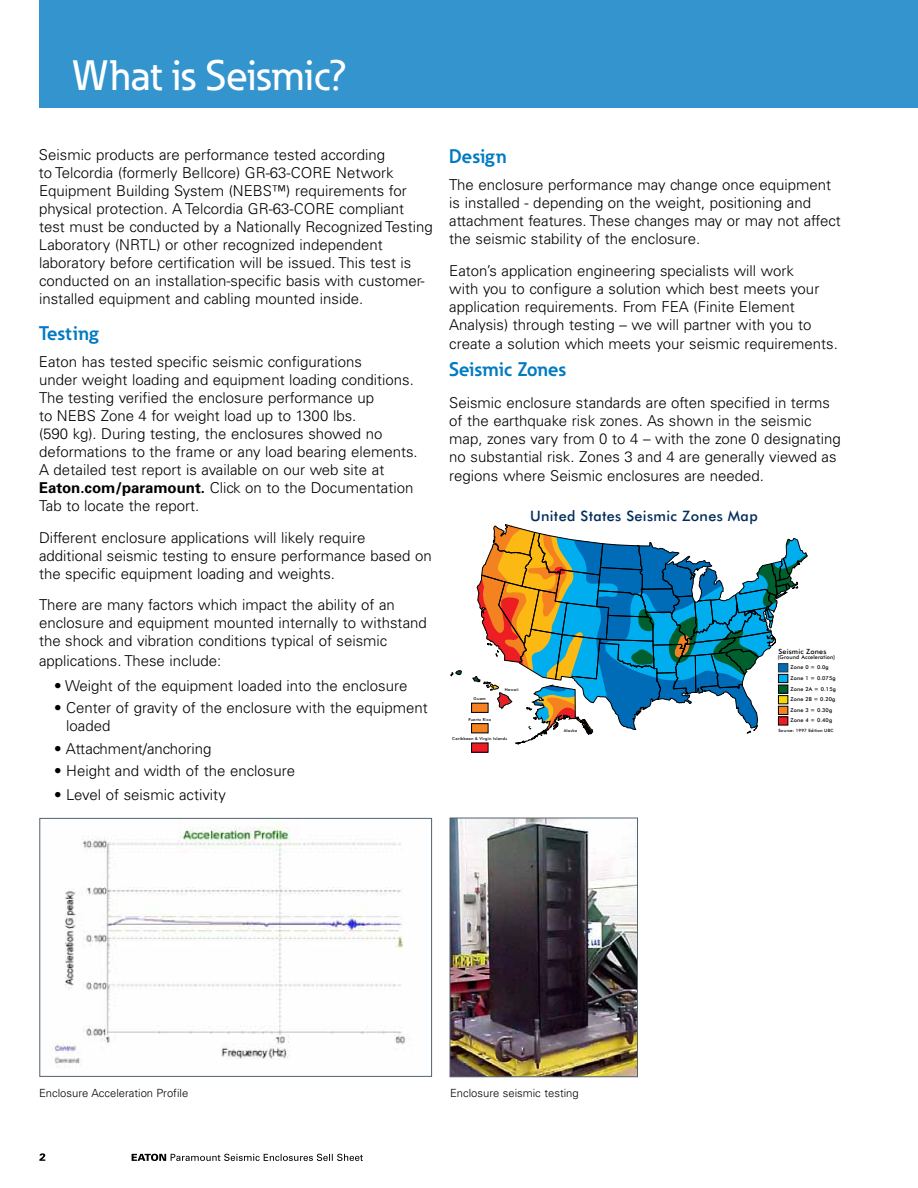
<style>
.page{position:relative;width:918px;height:1188px;background:#fff}
.page>*{position:absolute;margin:0;border:0;box-sizing:border-box;transform-origin:0 0}
.t1{font:500 42px "Eaton";color:#fff}
.t2{font:700 19.5px "Eaton";color:#007ac2}
.t3{font:300 15px/18px "Univers";color:#000}
.t4{font:500 14.4px "Futura BT";letter-spacing:.025em;color:#002b5c}
.t5{font:300 11.25px "Univers";color:#000}
.t6{font:500 7.2px "Futura BT";letter-spacing:.025em;color:#000}
.t7{font:500 5.4px/10.6px "Futura BT";letter-spacing:.025em;color:#000}
.t8{font:500 4.35px "Futura BT";letter-spacing:.025em;color:#000}
.t9{font:500 4.05px "Futura BT";letter-spacing:.05em;color:#000}
.s1{font-weight:700}
</style>
<div class="page">
<svg style="left:39px;top:1153px;width:6px;height:8px"></svg>
<svg style="left:132px;top:1154px;width:231px;height:7px"></svg>
<div style="left:39px;top:0;width:879px;height:108px;background:#3394ce"></div>
<div style="left:471px;top:703px;width:17px;height:10px;border:1px solid #000"></div>
<div style="left:471px;top:723px;width:17px;height:10px;border:1px solid #000"></div>
<div style="left:472px;top:743px;width:16px;height:9px;background:#ed1d24"></div>
<svg style="left:451px;top:670px;width:11px;height:6px"></svg>
<svg style="left:472px;top:524px;width:335px;height:220px"></svg>
<img style="left:452px;top:820px;width:184px;height:255px">
<div style="left:450px;top:818px;width:188px;height:259px;border:1px solid #53626f"></div>
<img style="left:54px;top:820px;width:355px;height:248px">
<div style="left:39px;top:818px;width:393px;height:259px;border:1px solid #53626f"></div>
<h1 class="t1" style="left:72px;top:50px;width:276px">What is Seismic?</h1>
<p class="t3" style="left:39px;top:146px;width:395px">Seismic products are performance tested according<br>to Telcordia (formerly Bellcore) GR-63-CORE Network Equipment Building System (NEBS™) requirements for physical protection. A Telcordia GR-63-CORE compliant test must be conducted by a Nationally Recognized Testing Laboratory (NRTL) or other recognized independent laboratory before certification will be issued. This test is conducted on an installation-specific basis with customer&shy;installed equipment and cabling mounted inside.</p>
<h2 class="t2" style="left:39px;top:321px;width:62px">Testing</h2>
<p class="t3" style="left:39px;top:353px;width:380px">Eaton has tested specific seismic configurations<br>under weight loading and equipment loading conditions.<br>The testing verified the enclosure performance up<br>to NEBS Zone 4 for weight load up to 1300 lbs.<br>(590 kg). During testing, the enclosures showed no deformations to the frame or any load bearing elements.<br>A detailed test report is available on our web site at <span class="s1">Eaton.com/paramount.</span> Click on to the Documentation Tab to locate the report.</p>
<p class="t3" style="left:39px;top:529px;width:394px">Different enclosure applications will likely require additional seismic testing to ensure performance based on the specific equipment loading and weights.</p>
<p class="t3" style="left:39px;top:596px;width:389px">There are many factors which impact the ability of an enclosure and equipment mounted internally to withstand the shock and vibration conditions typical of seismic</p>
<p class="t3" style="left:39px;top:652px;width:184px">applications. These include:</p>
<p class="t3" style="left:54px;top:676px;width:355px">• Weight of the equipment loaded into the enclosure</p>
<p class="t3" style="left:66px;top:699px;width:363px;text-indent:-12px">• Center of gravity of the enclosure with the equipment loaded</p>
<p class="t3" style="left:54px;top:739px;width:159px">• Attachment/anchoring</p>
<p class="t3" style="left:54px;top:762px;width:242px">• Height and width of the enclosure</p>
<p class="t3" style="left:54px;top:786px;width:173px">• Level of seismic activity</p>
<h2 class="t2" style="left:449px;top:144px;width:59px">Design</h2>
<p class="t3" style="left:449px;top:176px;width:393px">The enclosure performance may change once equipment is installed - depending on the weight, positioning and attachment features. These changes may or may not affect the seismic stability of the enclosure.</p>
<p class="t3" style="left:449px;top:262px;width:372px">Eaton’s application engineering specialists will work with you to configure a solution which best meets your application requirements. From FEA (Finite Element Analysis) through testing – we will partner with you to</p>
<p class="t3" style="left:449px;top:335px;width:390px">create a solution which meets your seismic requirements.</p>
<h2 class="t2" style="left:449px;top:357px;width:119px">Seismic Zones</h2>
<p class="t3" style="left:449px;top:394px;width:393px">Seismic enclosure standards are often specified in terms of the earthquake risk zones. As shown in the seismic map, zones vary from 0 to 4 – with the zone 0 designating no substantial risk. Zones 3 and 4 are generally viewed as</p>
<p class="t3" style="left:449px;top:467px;width:316px">regions where Seismic enclosures are needed.</p>
<p class="t4" style="left:530px;top:507px;width:229px">United States Seismic Zones Map</p>
<p class="t9" style="left:474px;top:697px;width:14px">Guam</p>
<p class="t9" style="left:505px;top:687px;width:15px">Hawaii</p>
<p class="t9" style="left:468px;top:717px;width:24px">Puerto Rico</p>
<p class="t9" style="left:452px;top:736px;width:56px">Caribbean &amp; Virgin Islands</p>
<p class="t9" style="left:564px;top:728px;width:15px">Alaska</p>
<p class="t6" style="left:778px;top:647px;width:49px">Seismic Zones</p>
<p class="t7" style="left:778px;top:652px;width:59px">(Ground Acceleration)</p>
<p class="t7" style="left:791px;top:662px;width:47px">Zone 0 = 0.0g<br>Zone 1 = 0.075g<br>Zone 2A = 0.15g<br>Zone 2B = 0.20g<br>Zone 3 = 0.30g<br>Zone 4 = 0.40g</p>
<p class="t8" style="left:778px;top:727px;width:57px">Source: 1997 Edition UBC</p>
<p class="t5" style="left:39px;top:1086px;width:151px">Enclosure Acceleration Profile</p>
<p class="t5" style="left:450px;top:1086px;width:130px">Enclosure seismic testing</p>
</div>
